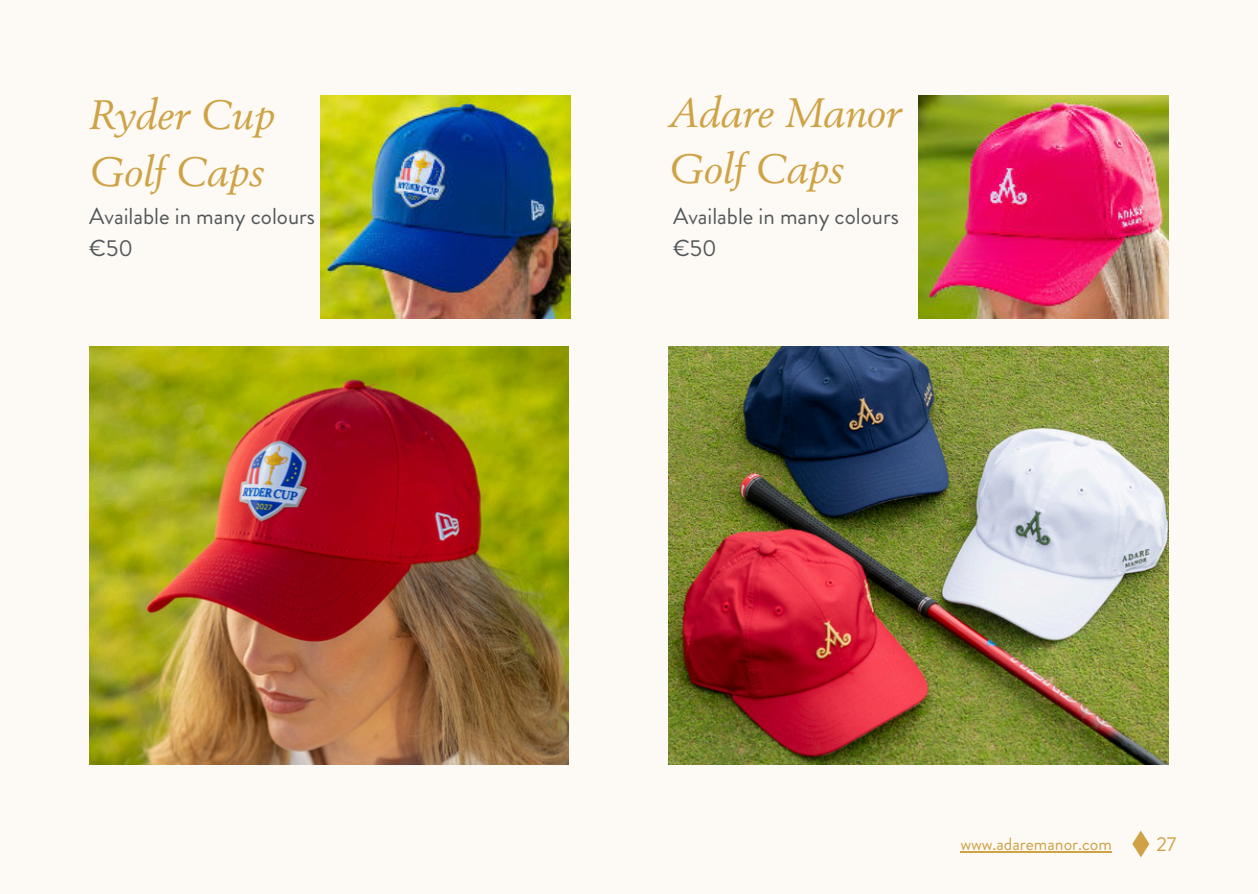
<style>
.page{position:relative;width:1258px;height:894px;background:#fff}
.page>*{position:absolute;margin:0;border:0;box-sizing:border-box;transform-origin:0 0}
.t1{font:italic 40.5px/56.4px "Berling LT Std";color:#cfa245}
.t2{font:23.1px/31.8px "Brandon Grotesque";color:#54585a}
.t3{font:20.1px "Brandon Grotesque";color:#cfa245}
.t4{font:17.7px "Brandon Grotesque";color:#cfa245}
</style>
<div class="page">
<div style="left:0;top:0;width:1258px;height:893px;background:#fdfaf5"></div>
<svg style="left:1132px;top:830px;width:17px;height:27px"></svg>
<img style="left:89px;top:346px;width:480px;height:418px">
<img style="left:669px;top:346px;width:499px;height:418px">
<img style="left:918px;top:95px;width:250px;height:223px">
<hr style="left:960px;top:851px;width:152px;height:1px;background:#cfa245">
<img style="left:320px;top:95px;width:250px;height:223px">
<h1 class="t1" style="left:669px;top:84px;width:233px">Adare Manor<br>Golf Caps</h1>
<h1 class="t1" style="left:89px;top:87px;width:187px">Ryder Cup<br>Golf Caps</h1>
<p class="t2" style="left:89px;top:201px;width:227px">Available in many colours €50</p>
<p class="t2" style="left:673px;top:201px;width:227px">Available in many colours €50</p>
<p class="t4" style="left:960px;top:831px;width:153px">www.adaremanor.com</p>
<p class="t3" style="left:1156px;top:829px;width:21px">27</p>
</div>
